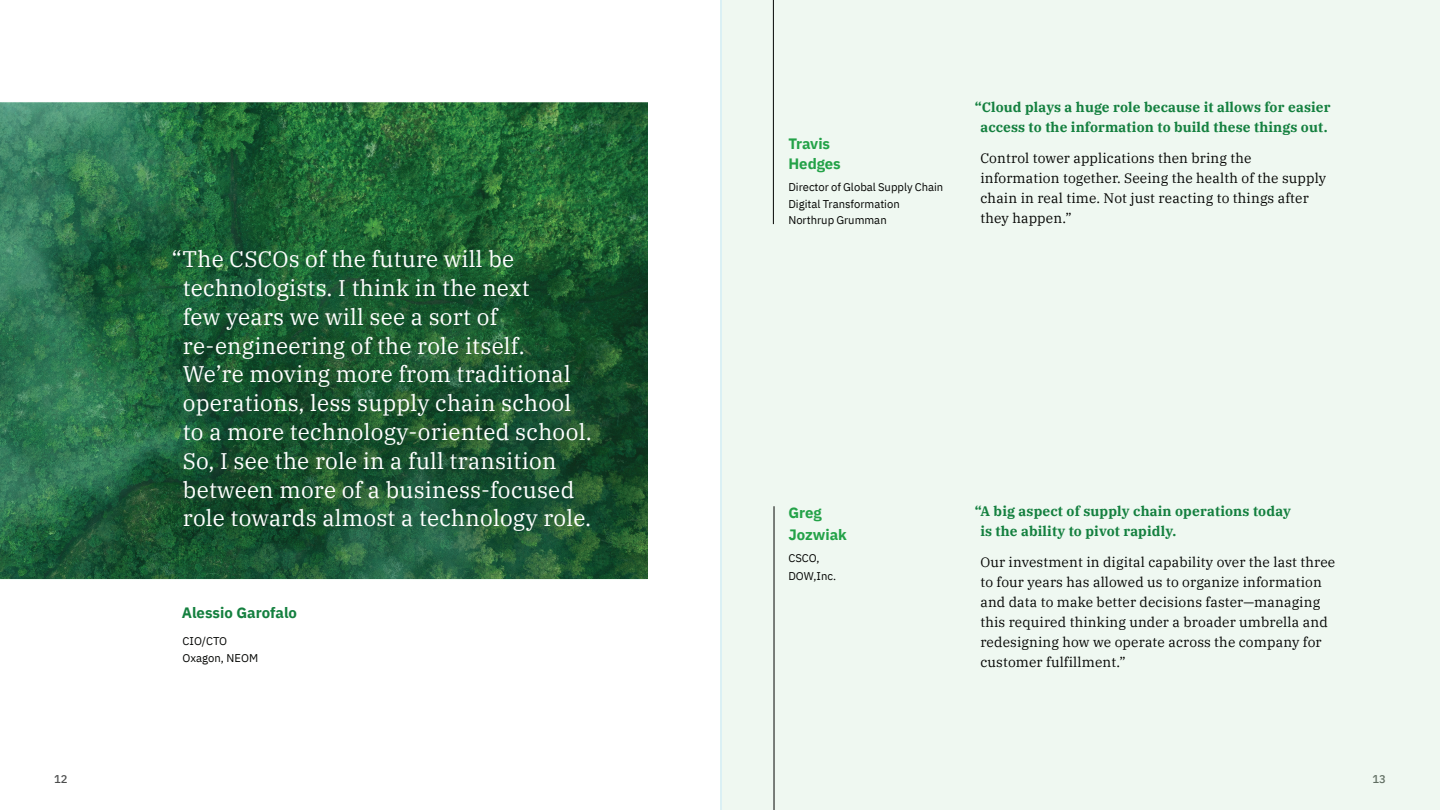
<style>
.page{position:relative;width:1440px;height:810px;background:#fff}
.page>*{position:absolute;margin:0;border:0;box-sizing:border-box;transform-origin:0 0}
.t1{font:22.5px/28.8px "IBM Plex Serif";letter-spacing:.01em;color:#fff}
.t2{font:700 15px/20px "IBM Plex Sans";color:#23a248}
.t3{font:700 15px "IBM Plex Sans";color:#14803f}
.t4{font:13.75px/20px "IBM Plex Serif";letter-spacing:.01em;color:#040503}
.t5{font:700 13.75px/20px "IBM Plex Serif";letter-spacing:.01em;color:#14803f;text-align:center}
.t6{font:11.25px/16.2px "IBM Plex Sans";color:#040503}
.t7{font:500 11.25px "IBM Plex Sans";color:#4b4c4c}
.t8{font:500 11.25px "IBM Plex Sans";color:#5f6d61}
</style>
<div class="page">
<div style="left:721px;top:0;width:719px;height:810px;background:#eff8f1"></div>
<div style="left:1373px;top:775px;width:12px;height:8px;background:#eff8f1"></div>
<hr style="left:720px;top:0;width:1px;height:810px;background:#daf0f4">
<hr style="left:773px;top:0;width:1px;height:224px;background:#040503">
<hr style="left:774px;top:506px;width:1px;height:304px;background:#040503">
<img style="left:0;top:102px;width:647px;height:477px">
<p class="t1" style="left:183px;top:243px;width:411px;text-indent:-11px">“The CSCOs of the future will be technologists. I think in the next<br>few years we will see a sort of re-engineering of the role itself.<br>We’re moving more from traditional operations, less supply chain school to a more technology-oriented school.<br>So, I see the role in a full transition between more of a business-focused role towards almost a technology role.</p>
<p class="t3" style="left:182px;top:601px;width:117px">Alessio Garofalo</p>
<p class="t6" style="left:183px;top:632px;width:77px;line-height:16.9px">CIO/CTO<br>Oxagon, NEOM</p>
<p class="t2" style="left:788px;top:132px;width:54px">Travis<br>Hedges</p>
<p class="t6" style="left:788px;top:178px;width:156px">Director of Global Supply Chain<br>Digital Transformation<br>Northrup Grumman</p>
<p class="t5" style="left:975px;top:96px;width:357px">“Cloud plays a huge role because it allows for easier access to the information to build these things out.</p>
<p class="t4" style="left:980px;top:147px;width:347px">Control tower applications then bring the information together. Seeing the health of the supply chain in real time. Not just reacting to things after they happen.”</p>
<p class="t2" style="left:788px;top:500px;width:60px;line-height:22.5px">Greg<br>Jozwiak</p>
<p class="t6" style="left:788px;top:548px;width:49px;line-height:18px">CSCO,<br>DOW,Inc.</p>
<p class="t5" style="left:980px;top:500px;width:312px;text-align:left;text-indent:-6px">“A big aspect of supply chain operations today is the ability to pivot rapidly.</p>
<p class="t4" style="left:980px;top:551px;width:356px">Our investment in digital capability over the last three to four years has allowed us to organize information and data to make better decisions faster—managing this required thinking under a broader umbrella and redesigning how we operate across the company for customer fulfillment.”</p>
<p class="t7" style="left:54px;top:770px;width:15px">12</p>
<p class="t8" style="left:1373px;top:770px;width:15px">13</p>
</div>
